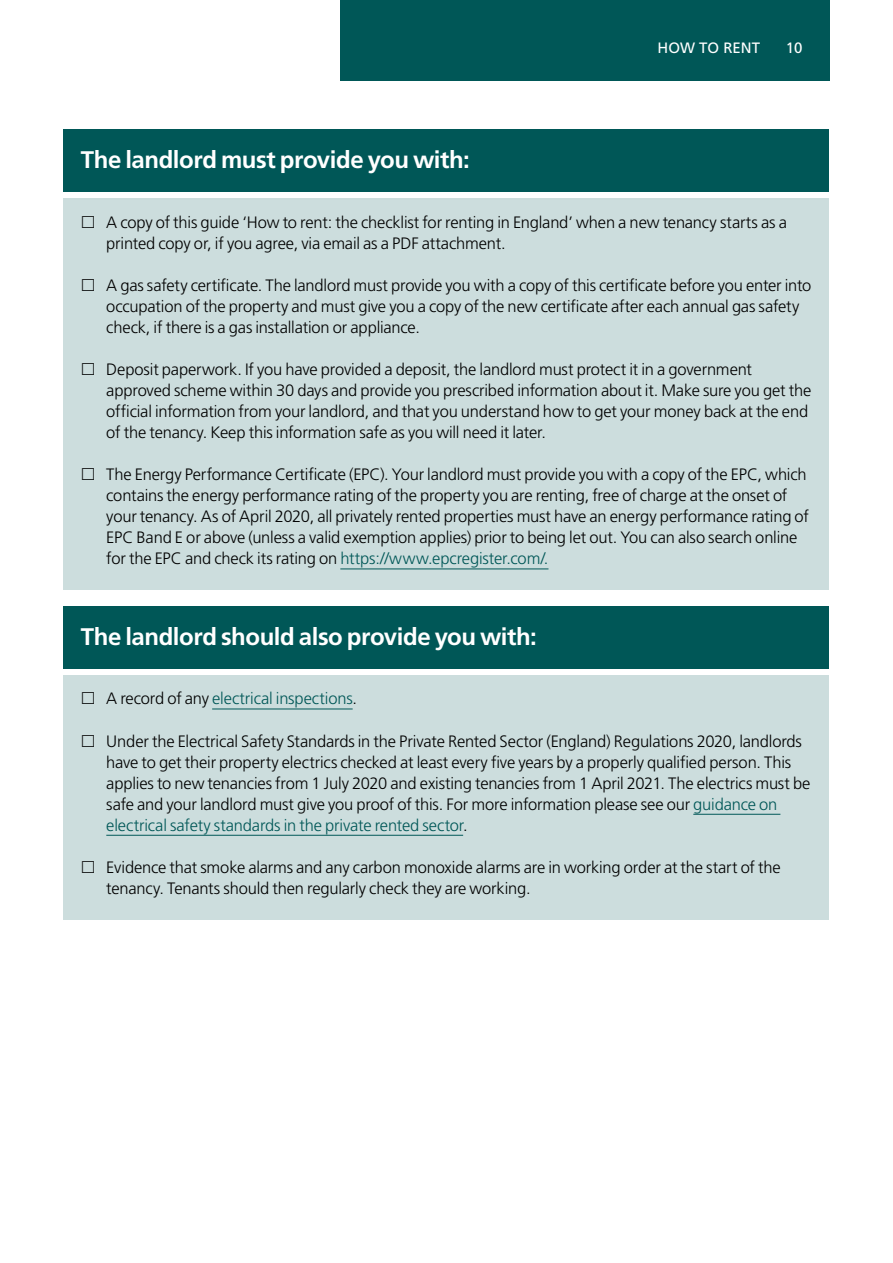
<style>
.page{position:relative;width:893px;height:1263px;background:#fff}
.page>*{position:absolute;margin:0;border:0;box-sizing:border-box;transform-origin:0 0}
.t1{font:700 24px "Frutiger LT Std";letter-spacing:-.02em;color:#fff}
.t2{font:300 16.5px/21px "Frutiger LT Std";letter-spacing:-.01em;color:#000}
.t3{font:300 16.5px "Frutiger LT Std";letter-spacing:-.01em;color:#005757}
.t4{font:15px "Frutiger LT Std";color:#fff}
.s1{color:#005757}
.s2{color:#000}
</style>
<div class="page">
<div style="left:340px;top:0;width:489px;height:81px;background:#005757"></div>
<div style="left:64px;top:129px;width:765px;height:62px;background:#005757"></div>
<div style="left:64px;top:198px;width:765px;height:76px;background:#cdd"></div>
<div style="left:64px;top:261px;width:765px;height:97px;background:#cdd"></div>
<div style="left:64px;top:346px;width:765px;height:117px;background:#cdd"></div>
<div style="left:64px;top:451px;width:765px;height:139px;background:#cdd"></div>
<hr style="left:340px;top:568px;width:208px;height:1px;background:#005757">
<div style="left:64px;top:606px;width:765px;height:62px;background:#005757"></div>
<div style="left:64px;top:675px;width:765px;height:55px;background:#cdd"></div>
<hr style="left:212px;top:709px;width:141px;height:1px;background:#005757">
<div style="left:64px;top:717px;width:765px;height:139px;background:#cdd"></div>
<hr style="left:693px;top:814px;width:87px;height:1px;background:#005757">
<hr style="left:106px;top:835px;width:357px;height:1px;background:#005757">
<div style="left:64px;top:844px;width:765px;height:75px;background:#cdd"></div>
<h1 class="t1" style="left:81px;top:146px;width:390px">The landlord must provide you with:</h1>
<p class="t4" style="left:658px;top:39px;width:104px">HOW TO RENT</p>
<p class="t4" style="left:786px;top:39px;width:18px">10</p>
<p class="t2" style="left:106px;top:212px;width:682px">A copy of this guide ‘How to rent: the checklist for renting in England’ when a new tenancy starts as a printed copy or, if you agree, via email as a PDF attachment.</p>
<p class="t2" style="left:106px;top:275px;width:707px">A gas safety certificate. The landlord must provide you with a copy of this certificate before you enter into occupation of the property and must give you a copy of the new certificate after each annual gas safety check, if there is a gas installation or appliance.</p>
<p class="t2" style="left:106px;top:359px;width:707px">Deposit paperwork. If you have provided a deposit, the landlord must protect it in a government approved scheme within 30 days and provide you prescribed information about it. Make sure you get the official information from your landlord, and that you understand how to get your money back at the end of the tenancy. Keep this information safe as you will need it later.</p>
<p class="t2" style="left:106px;top:464px;width:704px">The Energy Performance Certificate (EPC). Your landlord must provide you with a copy of the EPC, which contains the energy performance rating of the property you are renting, free of charge at the onset of your tenancy. As of April 2020, all privately rented properties must have an energy performance rating of EPC Band E or above (unless a valid exemption applies) prior to being let out. You can also search online for the EPC and check its rating on <span class="s1">https://www.epcregister.com/.</span></p>
<h1 class="t1" style="left:81px;top:623px;width:458px">The landlord should also provide you with:</h1>
<p class="t3" style="left:106px;top:689px;width:252px"><span class="s2">A record of any</span> electrical inspections<span class="s2">.</span></p>
<p class="t2" style="left:106px;top:731px;width:706px">Under the Electrical Safety Standards in the Private Rented Sector (England) Regulations 2020, landlords have to get their property electrics checked at least every five years by a properly qualified person. This applies to new tenancies from 1 July 2020 and existing tenancies from 1 April 2021. The electrics must be safe and your landlord must give you proof of this. For more information please see our <span class="s1">guidance on electrical safety standards in the private rented sector</span>.</p>
<p class="t2" style="left:106px;top:857px;width:676px">Evidence that smoke alarms and any carbon monoxide alarms are in working order at the start of the tenancy. Tenants should then regularly check they are working.</p>
</div>
